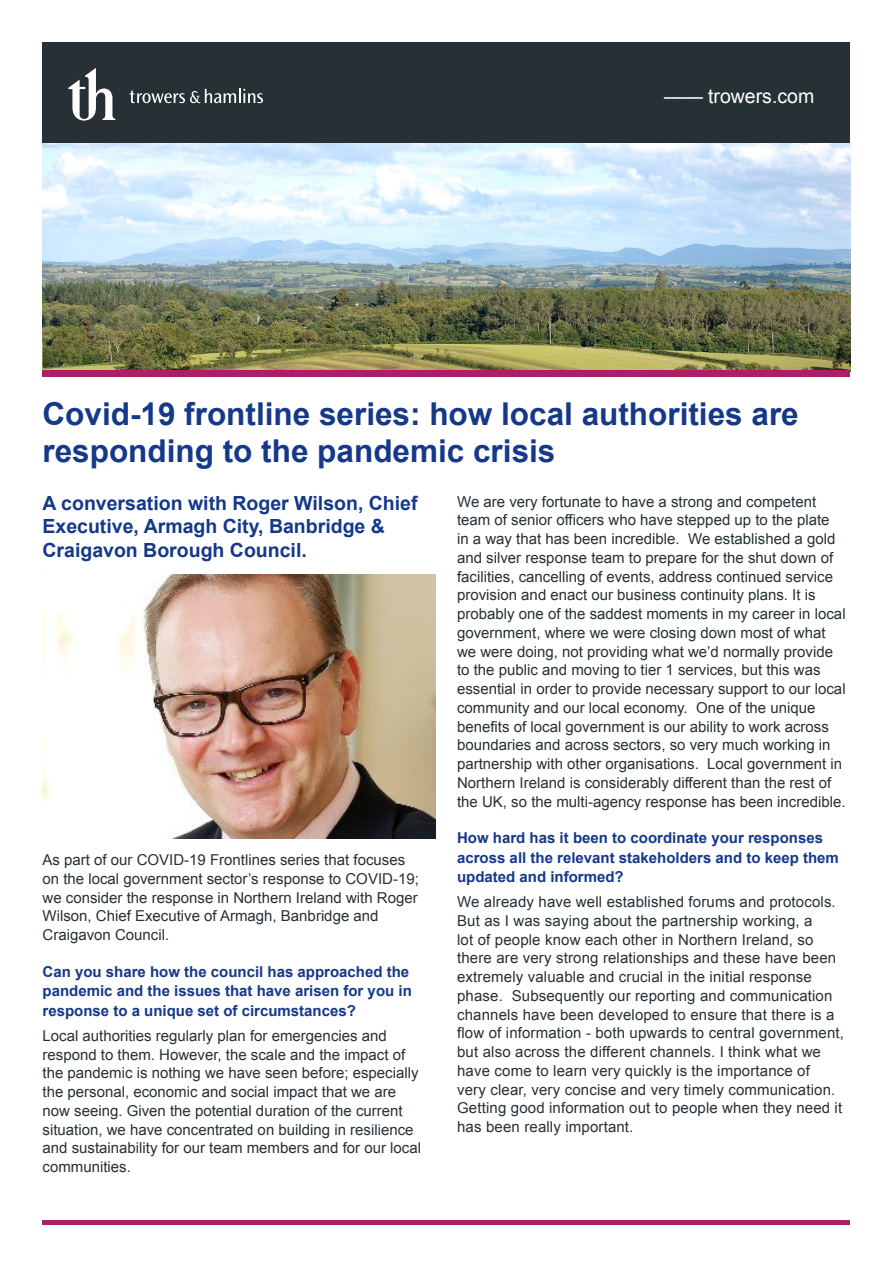
<style>
.page{position:relative;width:893px;height:1263px;background:#fff}
.page>*{position:absolute;margin:0;border:0;box-sizing:border-box;transform-origin:0 0}
.Main_Heading{font:700 31.5px/37.8px "Arial";color:#153889}
.Sub_Heading{font:700 19.5px/23.4px "Arial";color:#153889}
.t1{font:19.5px "Arial";color:#fff}
.Body{font:15px/18.8px "Arial";color:#273035}
.Sub-Sub_Heading{font:700 15px/19.5px "Arial";color:#153889}
</style>
<div class="page">
<div style="left:43px;top:43px;width:807px;height:101px;background:#273035"></div>
<img style="left:43px;top:144px;width:807px;height:226px">
<div style="left:43px;top:1220px;width:807px;height:5px;background:#aa2068"></div>
<div style="left:43px;top:370px;width:807px;height:7px;background:#aa2068"></div>
<svg style="left:68px;top:68px;width:47px;height:53px"></svg>
<svg style="left:130px;top:88px;width:133px;height:15px"></svg>
<img style="left:43px;top:574px;width:393px;height:265px">
<p class="t1" style="left:664px;top:83px;width:152px">—— trowers.com</p>
<p class="Main_Heading" style="left:43px;top:395px;width:758px">Covid-19 frontline series: how local authorities are responding to the pandemic crisis</p>
<p class="Sub_Heading" style="left:43px;top:492px;width:377px">A conversation with Roger Wilson, Chief<br>Executive, Armagh City, Banbridge &amp;<br>Craigavon Borough Council.</p>
<p class="Body" style="left:43px;top:851px;width:378px">As part of our COVID-19 Frontlines series that focuses on the local government sector’s response to COVID-19; we consider the response in Northern Ireland with Roger Wilson, Chief Executive of Armagh, Banbridge and Craigavon Council.</p>
<p class="Sub-Sub_Heading" style="left:43px;top:962px;width:371px">Can you share how the council has approached the pandemic and the issues that have arisen for you in response to a unique set of circumstances?</p>
<p class="Body" style="left:43px;top:1026px;width:380px">Local authorities regularly plan for emergencies and respond to them. However, the scale and the impact of the pandemic is nothing we have seen before; especially the personal, economic and social impact that we are now seeing. Given the potential duration of the current situation, we have concentrated on building in resilience and sustainability for our team members and for our local communities.</p>
<p class="Body" style="left:457px;top:492px;width:390px">We are very fortunate to have a strong and competent team of senior officers who have stepped up to the plate<br>in a way that has been incredible. We established a gold and silver response team to prepare for the shut down of facilities, cancelling of events, address continued service provision and enact our business continuity plans. It is probably one of the saddest moments in my career in local government, where we were closing down most of what we were doing, not providing what we’d normally provide to the public and moving to tier 1 services, but this was essential in order to provide necessary support to our local community and our local economy. One of the unique benefits of local government is our ability to work across boundaries and across sectors, so very much working in partnership with other organisations. Local government in Northern Ireland is considerably different than the rest of the UK, so the multi-agency response has been incredible.</p>
<p class="Sub-Sub_Heading" style="left:457px;top:828px;width:383px">How hard has it been to coordinate your responses across all the relevant stakeholders and to keep them updated and informed?</p>
<p class="Body" style="left:457px;top:893px;width:388px">We already have well established forums and protocols.<br>But as I was saying about the partnership working, a<br>lot of people know each other in Northern Ireland, so there are very strong relationships and these have been extremely valuable and crucial in the initial response phase. Subsequently our reporting and communication channels have been developed to ensure that there is a flow of information - both upwards to central government, but also across the different channels. I think what we have come to learn very quickly is the importance of<br>very clear, very concise and very timely communication.<br>Getting good information out to people when they need it has been really important.</p>
</div>
